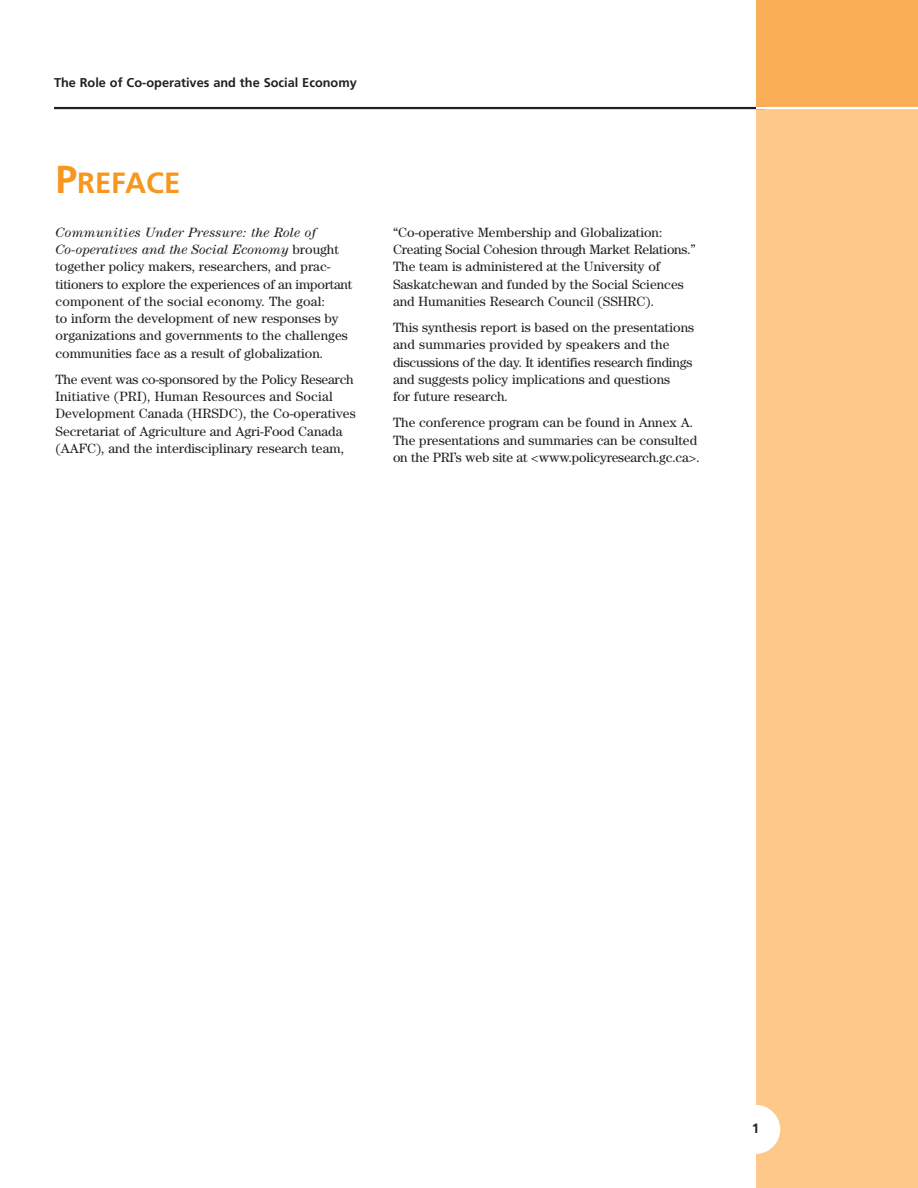
<style>
.page{position:relative;width:918px;height:1188px;background:#fff}
.page>*{position:absolute;margin:0;border:0;box-sizing:border-box;transform-origin:0 0}
.t1{font:700 29.25px "Frutiger";color:#f7971d}
.t2{font:13.5px/17.2px "Century";color:#231f20}
.t3{font:700 13.5px "Frutiger";color:#231f20}
.t4{font:700 12.75px "Frutiger";color:#231f20}
.s1{font-size:39px}
.s2{font-style:italic}
</style>
<div class="page">
<div style="left:756px;top:109px;width:162px;height:1079px;background:#fdc889"></div>
<div style="left:756px;top:0;width:162px;height:109px;background:#faae55"></div>
<hr style="left:54px;top:107px;width:711px;height:2px;background:#231f20">
<hr style="left:756px;top:107px;width:162px;height:2px;background:#fff">
<div style="left:731px;top:1105px;width:49px;height:49px;background:#fff;border-radius:50%"></div>
<p class="t4" style="left:54px;top:78px;width:304px">The Role of Co-operatives and the Social Economy</p>
<h1 class="t1" style="left:56px;top:171px;width:126px"><span class="s1">P</span>REFACE</h1>
<p class="t2" style="left:56px;top:225px;width:298px"><span class="s2">Communities Under Pressure: the Role of Co-operatives and the Social Economy</span> brought together policy makers, researchers, and prac&shy;titioners to explore the experiences of an important component of the social economy. The goal:<br>to inform the development of new responses by organizations and governments to the challenges communities face as a result of globalization.</p>
<p class="t2" style="left:56px;top:372px;width:302px">The event was co-sponsored by the Policy Research Initiative (PRI), Human Resources and Social Development Canada (HRSDC), the Co-operatives Secretariat of Agriculture and Agri-Food Canada (AAFC), and the interdisciplinary research team,</p>
<p class="t2" style="left:393px;top:225px;width:304px">“Co-operative Membership and Globalization:<br>Creating Social Cohesion through Market Relations.” The team is administered at the University of Saskatchewan and funded by the Social Sciences and Humanities Research Council (SSHRC).</p>
<p class="t2" style="left:393px;top:320px;width:303px">This synthesis report is based on the presentations and summaries provided by speakers and the discussions of the day. It identifies research findings and suggests policy implications and questions<br>for future research.</p>
<p class="t2" style="left:393px;top:415px;width:308px">The conference program can be found in Annex A.<br>The presentations and summaries can be consulted on the PRI’s web site at &lt;www.policyresearch.gc.ca&gt;.</p>
<p class="t3" style="left:752px;top:1123px;width:9px">1</p>
</div>
